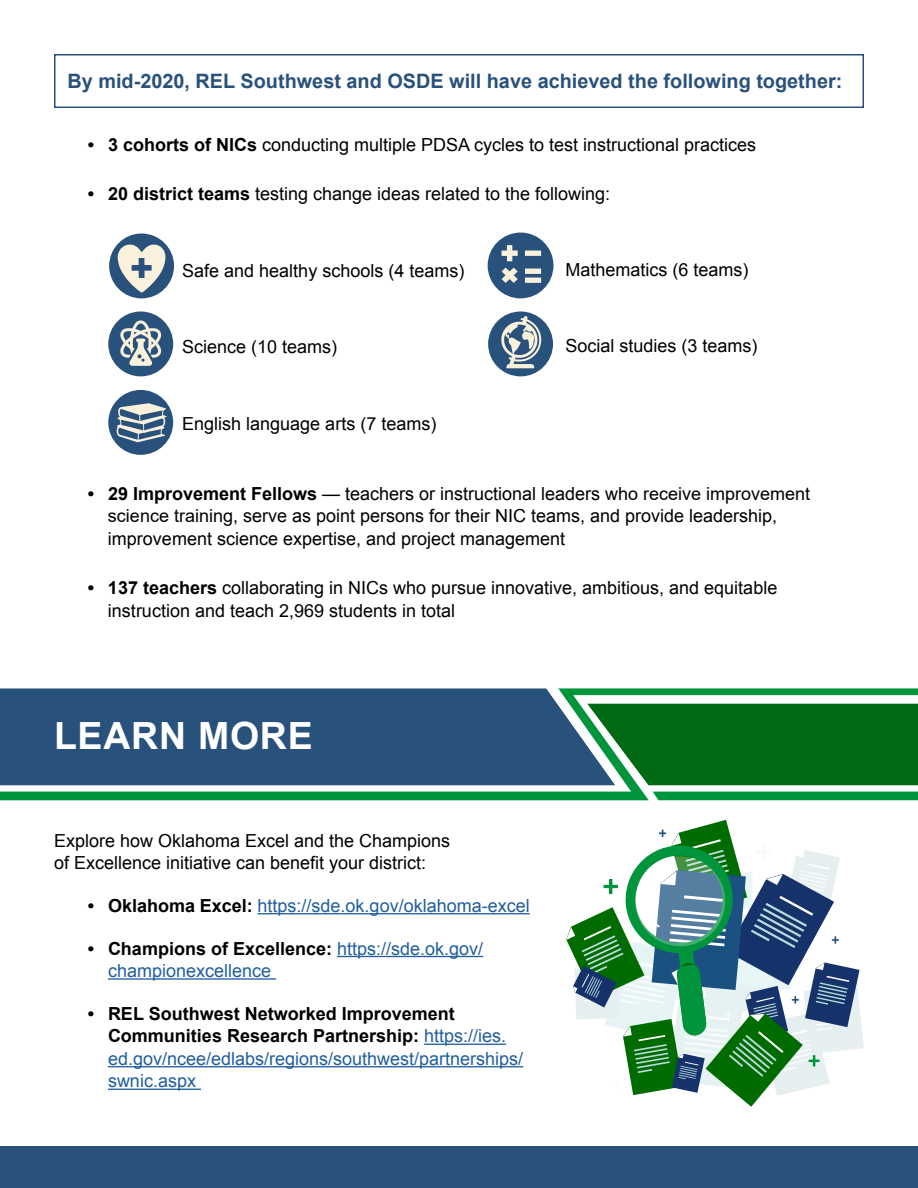
<style>
.page{position:relative;width:918px;height:1188px;background:#fff}
.page>*{position:absolute;margin:0;border:0;box-sizing:border-box;transform-origin:0 0}
.t1{font:700 37.5px "Arial";letter-spacing:.02em;color:#fff}
.t2{font:700 19.8px "Arial";color:#28517c}
.t3{font:18px/22.5px "Arial";color:#000}
.t4{font:18px/22.5px "Arial";color:#215e9e}
.s1{font-weight:700}
.s2{font-family:"Myriad Pro"}
.s3{font-style:inherit}
.s4{font-weight:700;color:#000}
</style>
<div class="page">
<div style="left:108px;top:311px;width:65px;height:65px;background:#28517c;border-radius:50%"></div>
<svg style="left:120px;top:319px;width:42px;height:47px"></svg>
<div style="left:108px;top:390px;width:65px;height:65px;background:#28517c;border-radius:50%"></div>
<svg style="left:116px;top:403px;width:51px;height:39px"></svg>
<div style="left:488px;top:311px;width:65px;height:65px;background:#28517c;border-radius:50%"></div>
<svg style="left:501px;top:316px;width:41px;height:52px"></svg>
<div style="left:488px;top:233px;width:66px;height:65px;background:#28517c;border-radius:50%"></div>
<svg style="left:502px;top:245px;width:39px;height:38px"></svg>
<div style="left:109px;top:234px;width:65px;height:64px;background:#28517c;border-radius:50%"></div>
<svg style="left:118px;top:244px;width:48px;height:49px"></svg>
<div style="left:0;top:1147px;width:918px;height:41px;background:#28517c"></div>
<svg style="left:0;top:688px;width:918px;height:112px;fill:#006914"></svg>
<div style="left:653px;top:792px;width:265px;height:8px;background:#00943c"></div>
<div style="left:0;top:688px;width:615px;height:97px;background:#28517c"></div>
<hr style="left:258px;top:913px;width:272px;height:1px;background:#215e9e">
<hr style="left:337px;top:956px;width:146px;height:1px;background:#215e9e">
<hr style="left:108px;top:978px;width:168px;height:2px;background:#215e9e">
<hr style="left:424px;top:1044px;width:82px;height:1px;background:#215e9e">
<hr style="left:108px;top:1066px;width:415px;height:1px;background:#215e9e">
<hr style="left:108px;top:1089px;width:93px;height:1px;background:#215e9e">
<div style="left:54px;top:54px;width:810px;height:54px;border:2px solid #28517c"></div>
<svg style="left:566px;top:820px;width:298px;height:287px"></svg>
<p class="t2" style="left:68px;top:68px;width:776px">By mid-2020, REL Southwest and OSDE will have achieved the following together:</p>
<p class="t3" style="left:88px;top:134px;width:670px"><span class="s1">• 3 cohorts of NICs</span> conducting multiple PDSA cycles to test instructional practices</p>
<p class="t3" style="left:88px;top:183px;width:524px"><span class="s1">• 20 district teams</span> testing change ideas related to the following:</p>
<p class="t3" style="left:155px;top:260px;width:311px"><span class="s2">»</span> Safe and healthy schools (4 teams)</p>
<p class="t3" style="left:155px;top:336px;width:184px"><span class="s2">»</span> Science (<span class="s3">10</span> teams)</p>
<p class="t3" style="left:155px;top:413px;width:283px"><span class="s2">»</span> English language arts (<span class="s3">7</span> teams)</p>
<p class="t3" style="left:538px;top:259px;width:212px"><span class="s2">»</span> Mathematics (<span class="s3">6</span> teams)</p>
<p class="t3" style="left:538px;top:335px;width:221px"><span class="s2">»</span> Social studies (<span class="s3">3</span> teams)</p>
<p class="t3" style="left:108px;top:482px;width:704px;text-indent:-20px"><span class="s1">•</span> <span class="s1">29</span> <span class="s1">Improvement Fellows</span> — teachers or instructional leaders who receive improvement science training, serve as point persons for their NIC teams, and provide leadership, improvement science expertise, and project management</p>
<p class="t3" style="left:108px;top:577px;width:671px;text-indent:-20px"><span class="s1">•</span> <span class="s1">137</span> <span class="s1">teachers</span> collaborating in NICs who pursue innovative, ambitious, and equitable instruction and teach <span class="s3">2,969</span> students in total</p>
<h2 class="t1" style="left:54px;top:711px;width:260px">LEARN MORE</h2>
<p class="t3" style="left:54px;top:829px;width:398px">Explore how Oklahoma Excel and the Champions of Excellence initiative can benefit your district:</p>
<p class="t4" style="left:88px;top:894px;width:443px"><span class="s4">• Oklahoma Excel:</span> https://sde.ok.gov/oklahoma-excel</p>
<p class="t4" style="left:108px;top:937px;width:377px;text-indent:-20px"><span class="s4">• Champions of Excellence:</span> https://sde.ok.gov/ championexcellence</p>
<p class="t4" style="left:108px;top:1002px;width:417px;text-indent:-20px"><span class="s4">• REL Southwest Networked Improvement Communities Research Partnership:</span> https://ies. ed.gov/ncee/edlabs/regions/southwest/partnerships/ swnic.aspx</p>
</div>
